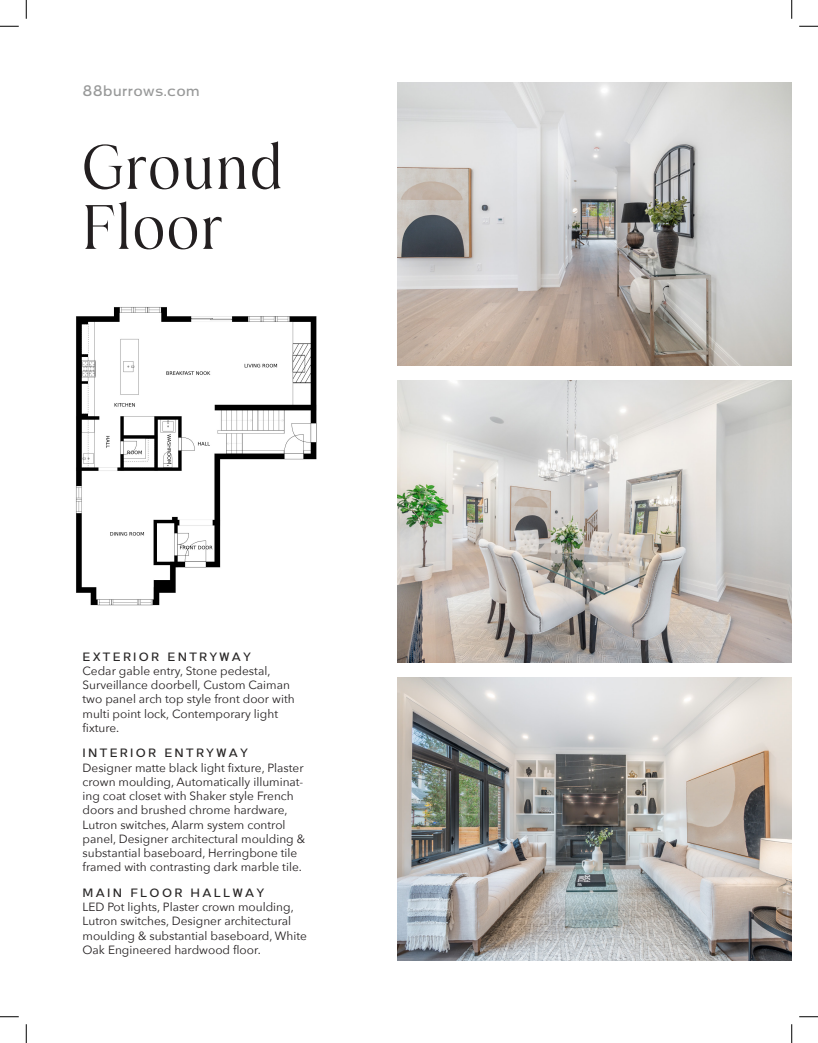
<style>
.page{position:relative;width:818px;height:1043px;background:#fff}
.page>*{position:absolute;margin:0;border:0;box-sizing:border-box;transform-origin:0 0}
.t1{font:62.5px/60px "Montas";letter-spacing:.03em;color:#231f20}
.t2{font:600 15px "Aurel";letter-spacing:.03em;color:#989999}
.t3{font:11.88px/14.2px "Avenir Next";color:#231f20}
.t4{font:600 11.88px "Aurel";letter-spacing:.2em;color:#292727}
</style>
<div class="page">
<img style="left:76px;top:307px;width:241px;height:299px">
<img style="left:398px;top:380px;width:393px;height:282px">
<img style="left:398px;top:678px;width:393px;height:282px">
<img style="left:398px;top:82px;width:393px;height:283px">
<svg style="left:0;top:25px;width:19px;height:2px"></svg>
<svg style="left:799px;top:25px;width:19px;height:2px"></svg>
<svg style="left:0;top:1016px;width:19px;height:1px"></svg>
<svg style="left:799px;top:1016px;width:19px;height:1px"></svg>
<svg style="left:25px;top:0;width:2px;height:19px"></svg>
<svg style="left:25px;top:1024px;width:2px;height:18px"></svg>
<svg style="left:791px;top:0;width:1px;height:19px"></svg>
<svg style="left:791px;top:1024px;width:1px;height:18px"></svg>
<p class="t2" style="left:82px;top:82px;width:119px">88burrows.com</p>
<h1 class="t1" style="left:82px;top:139px;width:202px">Ground<br>Floor</h1>
<p class="t4" style="left:82px;top:649px;width:170px">EXTERIOR ENTRYWAY</p>
<p class="t3" style="left:82px;top:663px;width:214px">Cedar gable entry, Stone pedestal,<br>Surveillance doorbell, Custom Caiman two panel arch top style front door with multi point lock, Contemporary light fixture.</p>
<p class="t4" style="left:82px;top:746px;width:167px">INTERIOR ENTRYWAY</p>
<p class="t3" style="left:82px;top:759px;width:224px">Designer matte black light fixture, Plaster crown moulding, Automatically illuminat&shy;ing coat closet with Shaker style French doors and brushed chrome hardware, Lutron switches, Alarm system control panel, Designer architectural moulding &amp; substantial baseboard, Herringbone tile framed with contrasting dark marble tile.</p>
<p class="t4" style="left:82px;top:885px;width:183px">MAIN FLOOR HALLWAY</p>
<p class="t3" style="left:82px;top:899px;width:226px">LED Pot lights, Plaster crown moulding, Lutron switches, Designer architectural moulding &amp; substantial baseboard, White Oak Engineered hardwood floor.</p>
</div>
